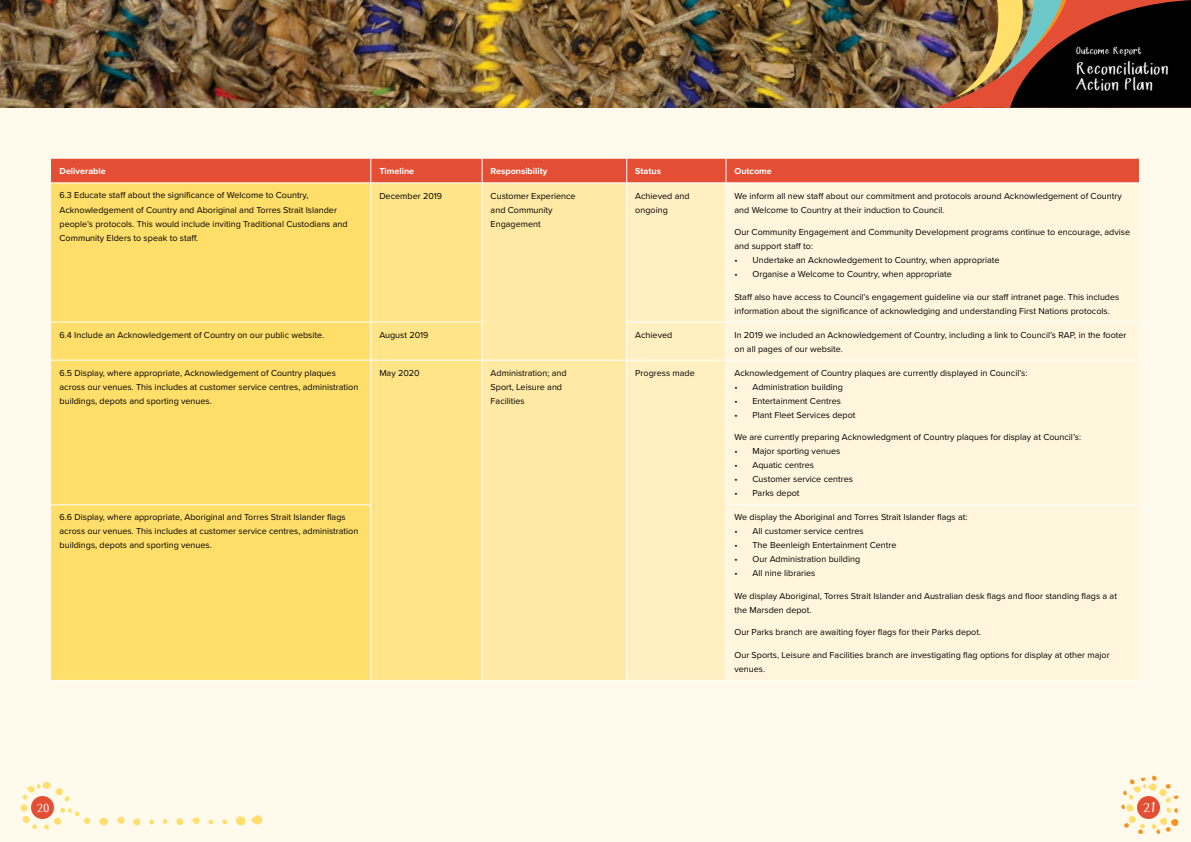
<style>
.page{position:relative;width:1191px;height:842px;background:#fff}
.page>*{position:absolute;margin:0;border:0;box-sizing:border-box;transform-origin:0 0}
.t1{font:14.9px/16.5px "Mrs Kate";letter-spacing:.075em;color:#fff}
.t2{font:12px "Mrs Kate";color:#fff}
.t3{font:11px "Mrs Kate";color:#fff}
.P_-_Main_Body_Tables{font:9px/14px "Proxima Nova";color:#000}
.t4{font:700 9px "Proxima Nova";color:#fff}
.t5{font:9px "Mrs Kate";letter-spacing:.075em;color:#fff}
</style>
<div class="page">
<div style="left:0;top:77px;width:1191px;height:765px;background:#fffaec"></div>
<div style="left:51px;top:184px;width:320px;height:496px;background:#ffde6a"></div>
<div style="left:372px;top:184px;width:110px;height:496px;background:#ffe488"></div>
<div style="left:483px;top:184px;width:143px;height:496px;background:#ffe9a4"></div>
<div style="left:627px;top:184px;width:99px;height:496px;background:#ffefc1"></div>
<div style="left:727px;top:184px;width:412px;height:496px;background:#fff6dd"></div>
<div style="left:51px;top:159px;width:1088px;height:24px;background:#e34e34"></div>
<hr style="left:51px;top:183px;width:320px;height:1px;background:#fff">
<hr style="left:371px;top:183px;width:111px;height:1px;background:#fff">
<hr style="left:371px;top:183px;width:1px;height:139px;background:#fff">
<hr style="left:482px;top:183px;width:145px;height:1px;background:#fff">
<hr style="left:482px;top:183px;width:1px;height:139px;background:#fff">
<hr style="left:627px;top:183px;width:99px;height:1px;background:#fff">
<hr style="left:626px;top:183px;width:1px;height:139px;background:#fff">
<hr style="left:726px;top:183px;width:413px;height:1px;background:#fff">
<hr style="left:726px;top:183px;width:1px;height:139px;background:#fff">
<hr style="left:51px;top:322px;width:320px;height:1px;background:#fff">
<hr style="left:371px;top:322px;width:111px;height:1px;background:#fff">
<hr style="left:371px;top:322px;width:1px;height:38px;background:#fff">
<hr style="left:482px;top:322px;width:1px;height:38px;background:#fff">
<hr style="left:626px;top:322px;width:100px;height:1px;background:#fff">
<hr style="left:626px;top:322px;width:1px;height:38px;background:#fff">
<hr style="left:726px;top:322px;width:413px;height:1px;background:#fff">
<hr style="left:726px;top:322px;width:1px;height:38px;background:#fff">
<hr style="left:51px;top:360px;width:320px;height:1px;background:#fff">
<hr style="left:371px;top:360px;width:111px;height:1px;background:#fff">
<hr style="left:371px;top:360px;width:1px;height:145px;background:#fff">
<hr style="left:482px;top:360px;width:145px;height:1px;background:#fff">
<hr style="left:482px;top:360px;width:1px;height:145px;background:#fff">
<hr style="left:627px;top:360px;width:99px;height:1px;background:#fff">
<hr style="left:626px;top:360px;width:1px;height:145px;background:#fff">
<hr style="left:726px;top:360px;width:413px;height:1px;background:#fff">
<hr style="left:726px;top:360px;width:1px;height:145px;background:#fff">
<hr style="left:51px;top:505px;width:320px;height:1px;background:#fff">
<hr style="left:371px;top:505px;width:1px;height:175px;background:#fff">
<hr style="left:482px;top:505px;width:1px;height:175px;background:#fff">
<hr style="left:626px;top:505px;width:1px;height:175px;background:#fff">
<hr style="left:726px;top:505px;width:413px;height:1px;background:#fff">
<hr style="left:726px;top:505px;width:1px;height:175px;background:#fff">
<hr style="left:51px;top:680px;width:320px;height:1px;background:#fff">
<hr style="left:371px;top:680px;width:111px;height:1px;background:#fff">
<hr style="left:482px;top:680px;width:145px;height:1px;background:#fff">
<hr style="left:627px;top:680px;width:99px;height:1px;background:#fff">
<hr style="left:726px;top:680px;width:413px;height:1px;background:#fff">
<img style="left:0;top:0;width:932px;height:108px">
<svg style="left:932px;top:0;width:259px;height:108px;background:#523726"></svg>
<svg style="left:117px;top:816px;width:8px;height:8px"></svg>
<svg style="left:133px;top:818px;width:8px;height:8px"></svg>
<svg style="left:236px;top:815px;width:26px;height:10px"></svg>
<svg style="left:176px;top:818px;width:7px;height:7px"></svg>
<svg style="left:192px;top:817px;width:8px;height:7px"></svg>
<svg style="left:99px;top:818px;width:9px;height:8px"></svg>
<svg style="left:209px;top:819px;width:5px;height:5px"></svg>
<svg style="left:222px;top:819px;width:5px;height:6px"></svg>
<svg style="left:149px;top:819px;width:5px;height:6px"></svg>
<svg style="left:20px;top:781px;width:70px;height:49px"></svg>
<svg style="left:1121px;top:775px;width:58px;height:59px"></svg>
<svg style="left:163px;top:819px;width:5px;height:5px"></svg>
<p class="t5" style="left:1075px;top:46px;width:66px">Outcome Report</p>
<h1 class="t1" style="left:1075px;top:61px;width:93px">Reconciliation<br>Action Plan</h1>
<p class="t4" style="left:60px;top:165px;width:48px">Deliverable</p>
<p class="t4" style="left:379px;top:165px;width:36px">Timeline</p>
<p class="t4" style="left:490px;top:165px;width:58px">Responsibility</p>
<p class="t4" style="left:635px;top:165px;width:27px">Status</p>
<p class="t4" style="left:734px;top:165px;width:39px">Outcome</p>
<p class="P_-_Main_Body_Tables" style="left:60px;top:188px;width:290px">6.3 Educate staff about the significance of Welcome to Country, Acknowledgement of Country and Aboriginal and Torres Strait Islander people’s protocols. This would include inviting Traditional Custodians and Community Elders to speak to staff.</p>
<p class="P_-_Main_Body_Tables" style="left:379px;top:188px;width:64px">December 2019</p>
<p class="P_-_Main_Body_Tables" style="left:490px;top:188px;width:86px">Customer Experience and Community<br>Engagement</p>
<p class="P_-_Main_Body_Tables" style="left:635px;top:188px;width:56px">Achieved and ongoing</p>
<p class="P_-_Main_Body_Tables" style="left:734px;top:188px;width:389px">We inform all new staff about our commitment and protocols around Acknowledgement of Country and Welcome to Country at their induction to Council.</p>
<p class="P_-_Main_Body_Tables" style="left:734px;top:225px;width:397px">Our Community Engagement and Community Development programs continue to encourage, advise and support staff to:</p>
<p class="P_-_Main_Body_Tables" style="left:734px;top:253px;width:267px">• Undertake an Acknowledgement to Country, when appropriate</p>
<p class="P_-_Main_Body_Tables" style="left:734px;top:267px;width:219px">• Organise a Welcome to Country, when appropriate</p>
<p class="P_-_Main_Body_Tables" style="left:734px;top:289px;width:386px">Staff also have access to Council’s engagement guideline via our staff intranet page. This includes information about the significance of acknowledging and understanding First Nations protocols.</p>
<p class="P_-_Main_Body_Tables" style="left:60px;top:327px;width:266px">6.4 Include an Acknowledgement of Country on our public website.</p>
<p class="P_-_Main_Body_Tables" style="left:379px;top:327px;width:51px">August 2019</p>
<p class="P_-_Main_Body_Tables" style="left:635px;top:327px;width:39px">Achieved</p>
<p class="P_-_Main_Body_Tables" style="left:734px;top:327px;width:393px">In 2019 we included an Acknowledgement of Country, including a link to Council’s RAP, in the footer on all pages of our website.</p>
<p class="P_-_Main_Body_Tables" style="left:60px;top:365px;width:300px">6.5 Display, where appropriate, Acknowledgement of Country plaques across our venues. This includes at customer service centres, administration buildings, depots and sporting venues.</p>
<p class="P_-_Main_Body_Tables" style="left:379px;top:365px;width:42px">May 2020</p>
<p class="P_-_Main_Body_Tables" style="left:490px;top:365px;width:77px">Administration; and<br>Sport, Leisure and<br>Facilities</p>
<p class="P_-_Main_Body_Tables" style="left:635px;top:365px;width:61px">Progress made</p>
<p class="P_-_Main_Body_Tables" style="left:734px;top:365px;width:294px">Acknowledgement of Country plaques are currently displayed in Council’s:</p>
<p class="P_-_Main_Body_Tables" style="left:734px;top:379px;width:110px">• Administration building</p>
<p class="P_-_Main_Body_Tables" style="left:734px;top:393px;width:108px">• Entertainment Centres</p>
<p class="P_-_Main_Body_Tables" style="left:734px;top:407px;width:123px">• Plant Fleet Services depot</p>
<p class="P_-_Main_Body_Tables" style="left:734px;top:430px;width:348px">We are currently preparing Acknowledgment of Country plaques for display at Council’s:</p>
<p class="P_-_Main_Body_Tables" style="left:734px;top:444px;width:107px">• Major sporting venues</p>
<p class="P_-_Main_Body_Tables" style="left:734px;top:458px;width:81px">• Aquatic centres</p>
<p class="P_-_Main_Body_Tables" style="left:734px;top:472px;width:120px">• Customer service centres</p>
<p class="P_-_Main_Body_Tables" style="left:734px;top:486px;width:67px">• Parks depot</p>
<p class="P_-_Main_Body_Tables" style="left:60px;top:510px;width:300px">6.6 Display, where appropriate, Aboriginal and Torres Strait Islander flags across our venues. This includes at customer service centres, administration buildings, depots and sporting venues.</p>
<p class="P_-_Main_Body_Tables" style="left:734px;top:510px;width:234px">We display the Aboriginal and Torres Strait Islander flags at:</p>
<p class="P_-_Main_Body_Tables" style="left:734px;top:524px;width:131px">• All customer service centres</p>
<p class="P_-_Main_Body_Tables" style="left:734px;top:538px;width:164px">• The Beenleigh Entertainment Centre</p>
<p class="P_-_Main_Body_Tables" style="left:734px;top:552px;width:127px">• Our Administration building</p>
<p class="P_-_Main_Body_Tables" style="left:734px;top:566px;width:82px">• All nine libraries</p>
<p class="P_-_Main_Body_Tables" style="left:734px;top:588px;width:384px">We display Aboriginal, Torres Strait Islander and Australian desk flags and floor standing flags a at the Marsden depot.</p>
<p class="P_-_Main_Body_Tables" style="left:734px;top:625px;width:248px">Our Parks branch are awaiting foyer flags for their Parks depot.</p>
<p class="P_-_Main_Body_Tables" style="left:734px;top:647px;width:377px">Our Sports, Leisure and Facilities branch are investigating flag options for display at other major venues.</p>
<p class="t3" style="left:36px;top:802px;width:13px">20</p>
<h2 class="t2" style="left:1142px;top:802px;width:13px">21</h2>
</div>
